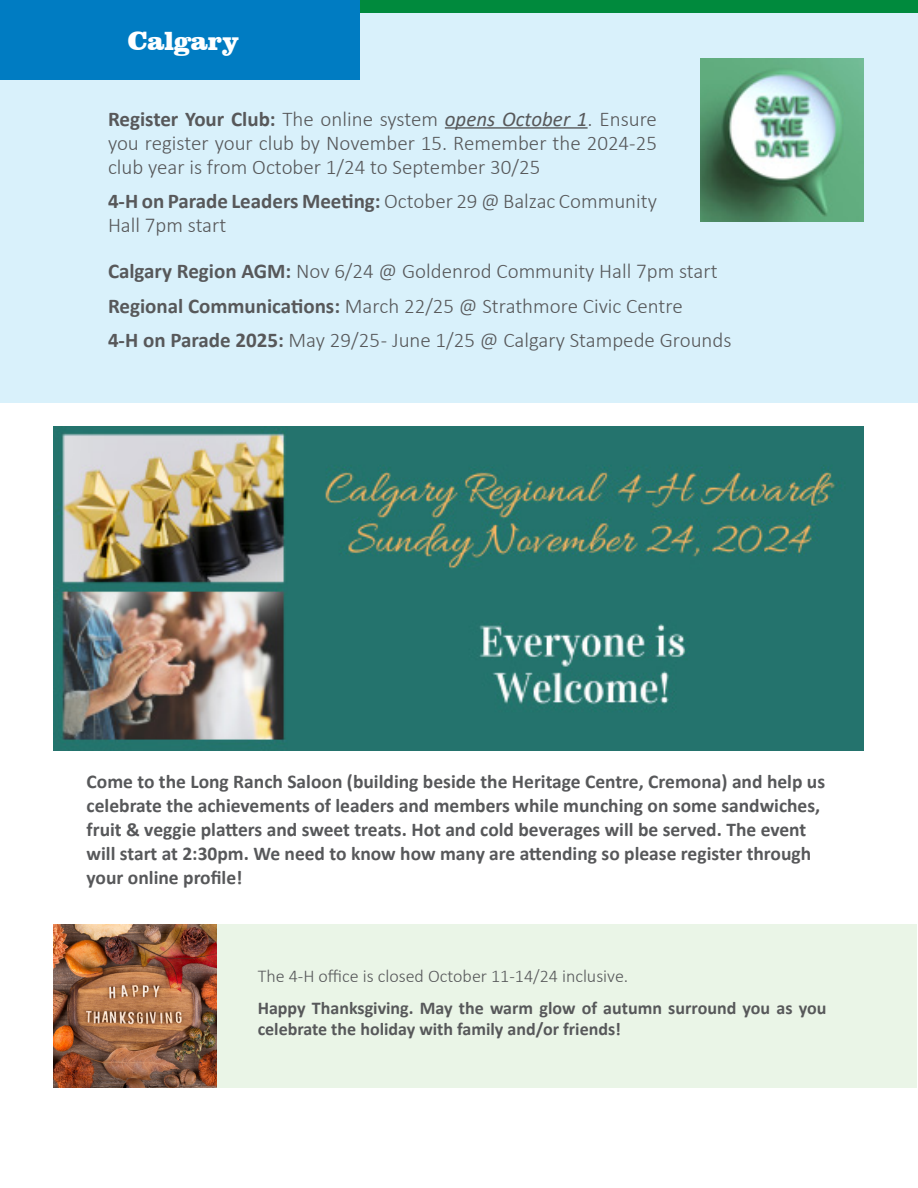
<style>
.page{position:relative;width:918px;height:1188px;background:#fff}
.page>*{position:absolute;margin:0;border:0;box-sizing:border-box;transform-origin:0 0}
.t1{font:900 27px "Clarendon BT";color:#fff}
.t2{font:300 21px/24px "Calibri";color:#57585a;text-align:justify}
.t3{font:700 19.5px/24px "Calibri";color:#57585a}
.t4{font:700 18px/21px "Calibri";color:#57585a}
.t5{font:300 18px "Calibri";color:#57585a}
.s1{font-weight:700}
.s2{font-weight:400;font-style:italic}
</style>
<div class="page">
<div style="left:0;top:13px;width:918px;height:390px;background:#d9f1fb"></div>
<div style="left:0;top:0;width:918px;height:13px;background:#008a3d"></div>
<div style="left:0;top:0;width:360px;height:79px;background:#007cc2"></div>
<hr style="left:445px;top:127px;width:143px;height:2px;background:#57585a">
<img style="left:701px;top:58px;width:163px;height:163px">
<div style="left:216px;top:924px;width:700px;height:164px;background:#eaf5e7"></div>
<img style="left:53px;top:924px;width:163px;height:164px">
<img style="left:53px;top:426px;width:811px;height:324px">
<p class="t1" style="left:127px;top:24px;width:113px">Calgary</p>
<p class="t2" style="left:108px;top:106px;width:551px"><span class="s1">Register Your Club:</span> The online system <span class="s2">opens October 1</span>. Ensure you register your club by November 15. Remember the 2024-25 club year is from October 1/24 to September 30/25</p>
<p class="t2" style="left:108px;top:189px;width:551px"><span class="s1">4-H on Parade Leaders Meeting:</span> October 29 @ Balzac Community<br>Hall 7pm start</p>
<p class="t2" style="left:108px;top:259px;width:611px"><span class="s1">Calgary Region AGM:</span> Nov 6/24 @ Goldenrod Community Hall 7pm start</p>
<p class="t2" style="left:108px;top:293px;width:576px"><span class="s1">Regional Communications:</span> March 22/25 @ Strathmore Civic Centre</p>
<p class="t2" style="left:108px;top:328px;width:625px"><span class="s1">4-H on Parade 2025:</span> May 29/25 - June 1/25 @ Calgary Stampede Grounds</p>
<p class="t3" style="left:87px;top:769px;width:740px">Come to the Long Ranch Saloon (building beside the Heritage Centre, Cremona) and help us celebrate the achievements of leaders and members while munching on some sandwiches, fruit &amp; veggie platters and sweet treats. Hot and cold beverages will be served. The event will start at 2:30pm. We need to know how many are attending so please register through your online profile!</p>
<p class="t5" style="left:258px;top:965px;width:372px">The 4-H office is closed October 11-14/24 inclusive.</p>
<p class="t4" style="left:258px;top:997px;width:570px">Happy Thanksgiving. May the warm glow of autumn surround you as you celebrate the holiday with family and/or friends!</p>
</div>
